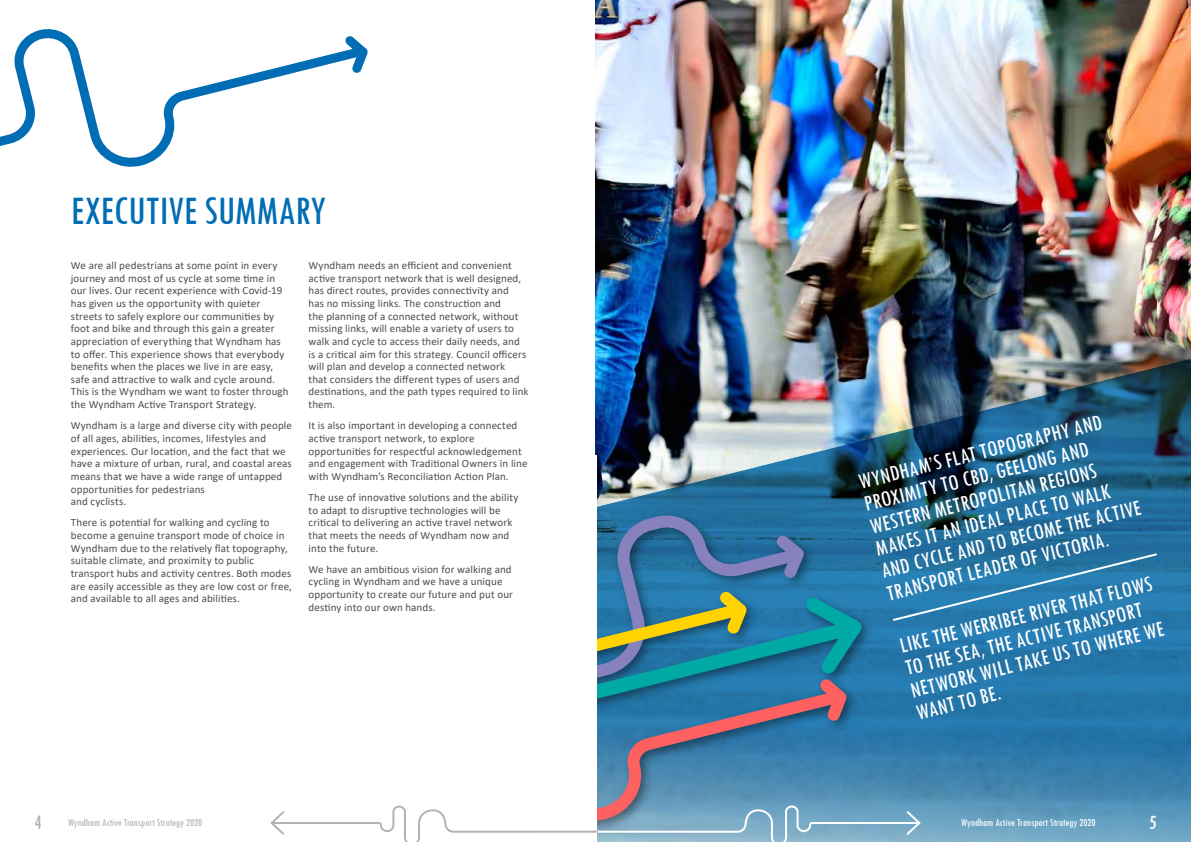
<style>
.page{position:relative;width:1191px;height:842px;background:#fff}
.page>*{position:absolute;margin:0;border:0;box-sizing:border-box;transform-origin:0 0}
.t1{font:condensed 42px "Tw Cen";letter-spacing:-.005em;color:#006db4}
.t2{font:condensed 23px/23px "Tw Cen";color:#fff}
.t3{font:condensed 21px "Tw Cen";color:#fff}
.t4{font:condensed 21px "Tw Cen";color:#b1b4b6}
.t5{font:11px/12.6px "Calibri";letter-spacing:.01em;color:#4d4d4f}
.t6{font:condensed 11px "Tw Cen";color:#fff}
.t7{font:condensed 11px "Tw Cen";color:#b1b4b6}
</style>
<div class="page">
<img style="left:595px;top:0;width:596px;height:332px">
<img style="left:595px;top:332px;width:596px;height:510px">
<svg style="left:891px;top:552px;width:267px;height:70px"></svg>
<svg style="left:596px;top:503px;width:215px;height:63px"></svg>
<svg style="left:766px;top:525px;width:46px;height:41px"></svg>
<svg style="left:596px;top:566px;width:278px;height:235px"></svg>
<svg style="left:0;top:31px;width:337px;height:136px"></svg>
<svg style="left:337px;top:36px;width:31px;height:37px"></svg>
<svg style="left:270px;top:804px;width:652px;height:38px"></svg>
<h1 class="t1" style="left:71px;top:185px;width:256px">EXECUTIVE SUMMARY</h1>
<p class="t5" style="left:71px;top:259px;width:219px">We are all pedestrians at some point in every journey and most of us cycle at some time in our lives. Our recent experience with Covid-19 has given us the opportunity with quieter streets to safely explore our communities by foot and bike and through this gain a greater appreciation of everything that Wyndham has to offer. This experience shows that everybody benefits when the places we live in are easy, safe and attractive to walk and cycle around.<br>This is the Wyndham we want to foster through the Wyndham Active Transport Strategy.</p>
<p class="t5" style="left:71px;top:419px;width:223px">Wyndham is a large and diverse city with people of all ages, abilities, incomes, lifestyles and experiences. Our location, and the fact that we have a mixture of urban, rural, and coastal areas means that we have a wide range of untapped opportunities for pedestrians<br>and cyclists.</p>
<p class="t5" style="left:71px;top:516px;width:222px">There is potential for walking and cycling to become a genuine transport mode of choice in Wyndham due to the relatively flat topography, suitable climate, and proximity to public transport hubs and activity centres. Both modes are easily accessible as they are low cost or free, and available to all ages and abilities.</p>
<p class="t5" style="left:308px;top:259px;width:221px">Wyndham needs an efficient and convenient active transport network that is well designed, has direct routes, provides connectivity and<br>has no missing links. The construction and<br>the planning of a connected network, without missing links, will enable a variety of users to walk and cycle to access their daily needs, and is a critical aim for this strategy. Council officers will plan and develop a connected network<br>that considers the different types of users and destinations, and the path types required to link them.</p>
<p class="t5" style="left:308px;top:419px;width:220px">It is also important in developing a connected active transport network, to explore opportunities for respectful acknowledgement and engagement with Traditional Owners in line with Wyndham’s Reconciliation Action Plan.</p>
<p class="t5" style="left:308px;top:491px;width:211px">The use of innovative solutions and the ability to adapt to disruptive technologies will be critical to delivering an active travel network that meets the needs of Wyndham now and into the future.</p>
<p class="t5" style="left:308px;top:562px;width:206px">We have an ambitious vision for walking and cycling in Wyndham and we have a unique opportunity to create our future and put our destiny into our own hands.</p>
<h3 class="t4" style="left:34px;top:810px;width:9px">4</h3>
<p class="t7" style="left:68px;top:816px;width:136px">Wyndham Active Transport Strategy 2020</p>
<h2 class="t2" style="left:856px;top:470px;width:268px;rotate:-14deg">WYNDHAM’S FLAT TOPOGRAPHY AND<br>PROXIMITY TO CBD, GEELONG AND<br>WESTERN METROPOLITAN REGIONS<br>MAKES IT AN IDEAL PLACE TO WALK<br>AND CYCLE AND TO BECOME THE ACTIVE<br>TRANSPORT LEADER OF VICTORIA.</h2>
<h2 class="t2" style="left:897px;top:634px;width:262px;rotate:-14deg">LIKE THE WERRIBEE RIVER THAT FLOWS<br>TO THE SEA, THE ACTIVE TRANSPORT<br>NETWORK WILL TAKE US TO WHERE WE<br>WANT TO BE.</h2>
<p class="t6" style="left:961px;top:816px;width:136px">Wyndham Active Transport Strategy 2020</p>
<h3 class="t3" style="left:1149px;top:810px;width:9px">5</h3>
</div>
